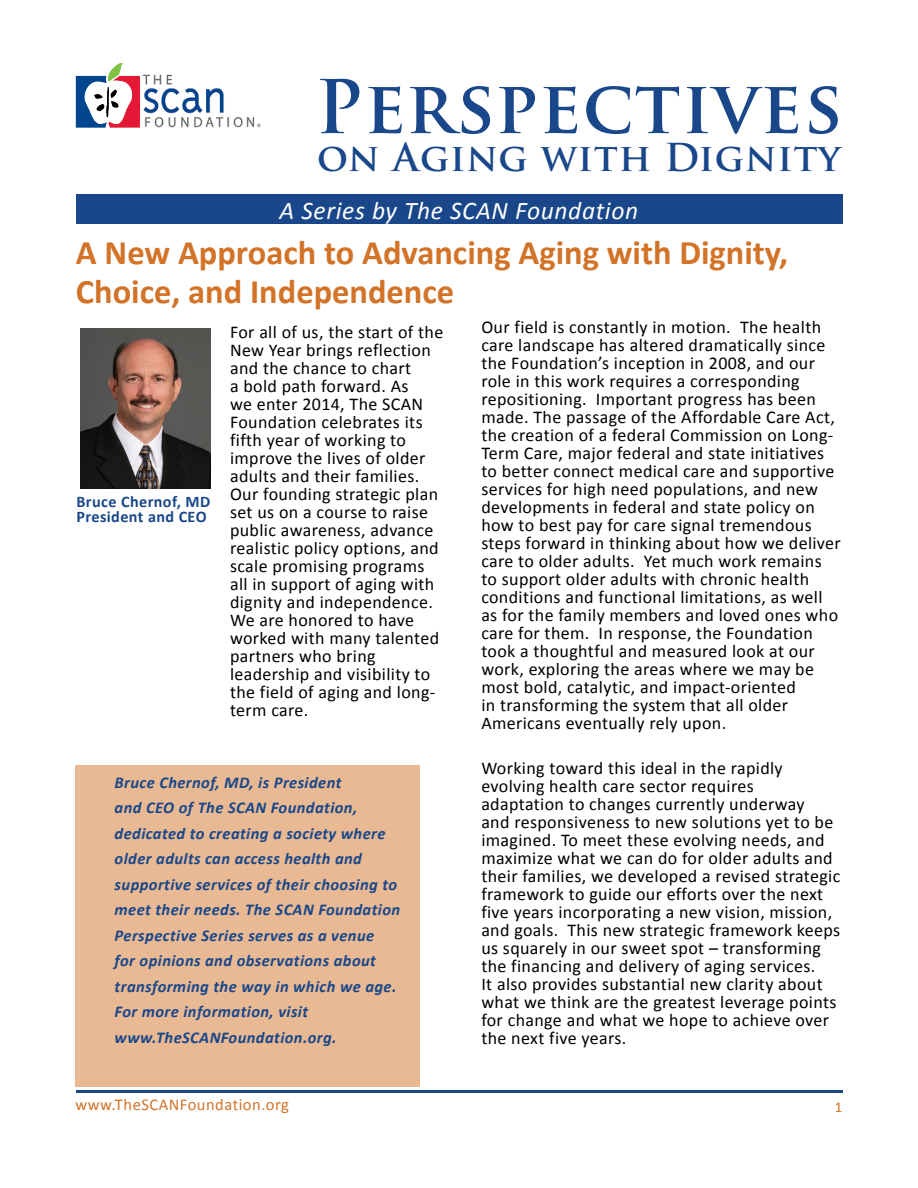
<style>
.page{position:relative;width:918px;height:1188px;background:#fff}
.page>*{position:absolute;margin:0;border:0;box-sizing:border-box;transform-origin:0 0}
.t1{font:700 72px "Trajan Pro";letter-spacing:.025em;color:#19478a}
.t2{font:700 37.5px "Trajan Pro";letter-spacing:.025em;color:#19478a}
.t3{font:700 34.5px/39px "Calibri";color:#d27328}
.t4{font:italic 25.5px "Calibri";letter-spacing:.025em;color:#fff}
.t5{font:18px/18px "Calibri";letter-spacing:.02em;color:#000}
.t6{font:italic 700 16.5px/25.5px "Calibri";letter-spacing:.025em;color:#19478a}
.t7{font:16.5px "Calibri";letter-spacing:.03em;color:#d27328}
.t8{font:700 16.2px/14.9px "Calibri";letter-spacing:.025em;color:#19478a}
.t9{font:15px "Calibri";color:#d27328}
</style>
<div class="page">
<hr style="left:76px;top:1090px;width:766px;height:3px;background:#19478a">
<img style="left:80px;top:328px;width:131px;height:161px">
<svg style="left:76px;top:63px;width:64px;height:64px"></svg>
<img style="left:142px;top:74px;width:119px;height:54px">
<div style="left:76px;top:195px;width:766px;height:29px;background:#19478a"></div>
<div style="left:76px;top:765px;width:344px;height:321px;background:#e8b993"></div>
<h1 class="t1" style="left:315px;top:62px;width:529px">Perspectives</h1>
<h2 class="t2" style="left:317px;top:134px;width:525px">on Aging with Dignity</h2>
<h3 class="t4" style="left:280px;top:195px;width:360px">A Series by The SCAN Foundation</h3>
<h3 class="t3" style="left:76px;top:232px;width:714px">A New Approach to Advancing Aging with Dignity,<br>Choice, and Independence</h3>
<p class="t8" style="left:76px;top:493px;width:135px">Bruce Chernof, MD<br>President and CEO</p>
<p class="t5" style="left:230px;top:322px;width:215px">For all of us, the start of the<br>New Year brings reflection and the chance to chart<br>a bold path forward. As<br>we enter 2014, The SCAN<br>Foundation celebrates its fifth year of working to improve the lives of older adults and their families.<br>Our founding strategic plan set us on a course to raise public awareness, advance realistic policy options, and scale promising programs all in support of aging with dignity and independence.<br>We are honored to have worked with many talented partners who bring leadership and visibility to the field of aging and long&shy;term care.</p>
<p class="t6" style="left:115px;top:769px;width:287px">Bruce Chernof, MD, is President<br>and CEO of The SCAN Foundation, dedicated to creating a society where older adults can access health and supportive services of their choosing to meet their needs. The SCAN Foundation Perspective Series serves as a venue<br>for opinions and observations about transforming the way in which we age.<br>For more information, visit www.TheSCANFoundation.org.</p>
<p class="t5" style="left:481px;top:318px;width:361px">Our field is constantly in motion. The health care landscape has altered dramatically since the Foundation’s inception in 2008, and our role in this work requires a corresponding repositioning. Important progress has been made. The passage of the Affordable Care Act, the creation of a federal Commission on Long-Term Care, major federal and state initiatives to better connect medical care and supportive services for high need populations, and new developments in federal and state policy on how to best pay for care signal tremendous steps forward in thinking about how we deliver care to older adults. Yet much work remains to support older adults with chronic health conditions and functional limitations, as well as for the family members and loved ones who care for them. In response, the Foundation took a thoughtful and measured look at our work, exploring the areas where we may be most bold, catalytic, and impact-oriented<br>in transforming the system that all older Americans eventually rely upon.</p>
<p class="t5" style="left:481px;top:759px;width:360px">Working toward this ideal in the rapidly evolving health care sector requires adaptation to changes currently underway<br>and responsiveness to new solutions yet to be imagined. To meet these evolving needs, and maximize what we can do for older adults and their families, we developed a revised strategic framework to guide our efforts over the next five years incorporating a new vision, mission, and goals. This new strategic framework keeps us squarely in our sweet spot – transforming the financing and delivery of aging services.<br>It also provides substantial new clarity about what we think are the greatest leverage points for change and what we hope to achieve over the next five years.</p>
<p class="t7" style="left:76px;top:1094px;width:215px">www.TheSCANFoundation.org</p>
<p class="t9" style="left:835px;top:1097px;width:9px">1</p>
</div>
